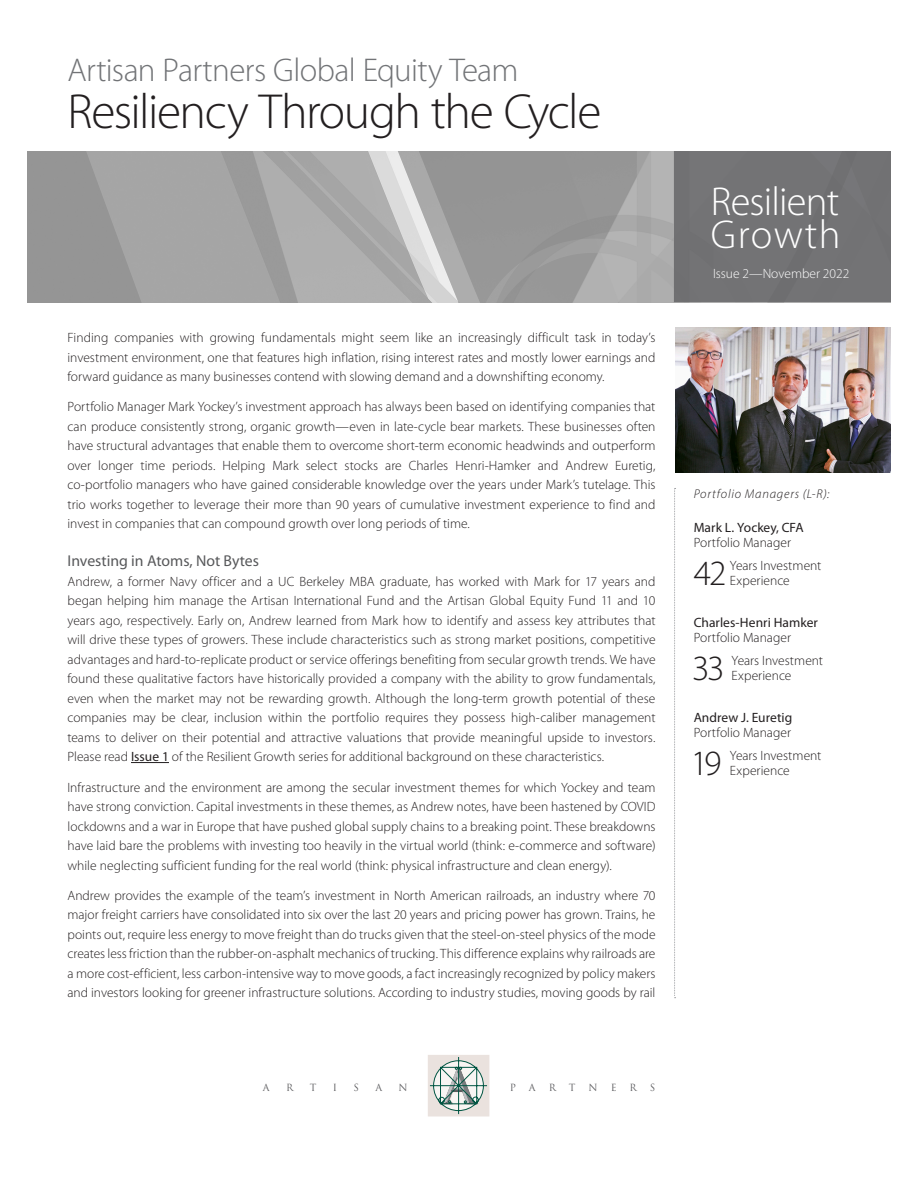
<style>
.page{position:relative;width:918px;height:1188px;background:#fff}
.page>*{position:absolute;margin:0;border:0;box-sizing:border-box;transform-origin:0 0}
.Performance_Team{font:300 49.5px "Myriad Pro";letter-spacing:-.03em;color:#231f20}
.t1{font:300 40.5px/33px "Myriad Pro";letter-spacing:-.02em;color:#fff}
.Body{font:300 35.7px "Myriad Pro";color:#231f20}
.Performance_Team-2{font:300 33px "Myriad Pro";letter-spacing:-.02em;color:#727477}
.Subs{font:15.75px "Myriad Pro";color:#57585a}
.Body-2{font:300 13.5px/19.5px "Myriad Pro";color:#231f20;text-align:justify}
.Body-3{font:13.5px/15px "Myriad Pro";color:#231f20}
.Table_Content_no_Lines{font:300 13.5px "Myriad Pro";color:#fff}
.Body-4{font:italic 12.75px "Myriad Variable Concept";letter-spacing:.06em;color:#231f20}
.t2{font:9.6px "Trajan Pro";color:#5a5a5d}
.s1{font-weight:400}
.s2{font-weight:300}
</style>
<div class="page">
<svg style="left:428px;top:1055px;width:61px;height:61px"></svg>
<hr style="left:131px;top:762px;width:38px;height:1px;background:#231f20">
<svg style="left:674px;top:488px;width:2px;height:510px"></svg>
<img style="left:675px;top:328px;width:216px;height:145px">
<img style="left:27px;top:151px;width:647px;height:151px">
<div style="left:674px;top:151px;width:217px;height:151px;background:#737375"></div>
<p class="Performance_Team-2" style="left:67px;top:52px;width:452px">Artisan Partners Global Equity Team</p>
<p class="Performance_Team" style="left:68px;top:84px;width:535px">Resiliency Through the Cycle</p>
<p class="Body-2" style="left:68px;top:328px;width:590px">Finding companies with growing fundamentals might seem like an increasingly difficult task in today’s investment environment, one that features high inflation, rising interest rates and mostly lower earnings and forward guidance as many businesses contend with slowing demand and a downshifting economy.</p>
<p class="Body-2" style="left:68px;top:397px;width:590px">Portfolio Manager Mark Yockey’s investment approach has always been based on identifying companies that can produce consistently strong, organic growth—even in late-cycle bear markets. These businesses often have structural advantages that enable them to overcome short-term economic headwinds and outperform over longer time periods. Helping Mark select stocks are Charles Henri-Hamker and Andrew Euretig, co-portfolio managers who have gained considerable knowledge over the years under Mark’s tutelage. This trio works together to leverage their more than 90 years of cumulative investment experience to find and invest in companies that can compound growth over long periods of time.</p>
<p class="Subs" style="left:68px;top:552px;width:193px">Investing in Atoms, Not Bytes</p>
<p class="Body-2" style="left:68px;top:572px;width:590px">Andrew, a former Navy officer and a UC Berkeley MBA graduate, has worked with Mark for 17 years and began helping him manage the Artisan International Fund and the Artisan Global Equity Fund 11 and 10 years ago, respectively. Early on, Andrew learned from Mark how to identify and assess key attributes that will drive these types of growers. These include characteristics such as strong market positions, competitive advantages and hard-to-replicate product or service offerings benefiting from secular growth trends. We have found these qualitative factors have historically provided a company with the ability to grow fundamentals, even when the market may not be rewarding growth. Although the long-term growth potential of these companies may be clear, inclusion within the portfolio requires they possess high-caliber management teams to deliver on their potential and attractive valuations that provide meaningful upside to investors.<br>Please read <span class="s1">Issue 1</span> of the Resilient Growth series for additional background on these characteristics.</p>
<p class="Body-2" style="left:68px;top:777px;width:590px">Infrastructure and the environment are among the secular investment themes for which Yockey and team have strong conviction. Capital investments in these themes, as Andrew notes, have been hastened by COVID lockdowns and a war in Europe that have pushed global supply chains to a breaking point. These breakdowns have laid bare the problems with investing too heavily in the virtual world (think: e-commerce and software) while neglecting sufficient funding for the real world (think: physical infrastructure and clean energy).</p>
<p class="Body-2" style="left:68px;top:886px;width:590px">Andrew provides the example of the team’s investment in North American railroads, an industry where 70 major freight carriers have consolidated into six over the last 20 years and pricing power has grown. Trains, he points out, require less energy to move freight than do trucks given that the steel-on-steel physics of the mode creates less friction than the rubber-on-asphalt mechanics of trucking. This difference explains why railroads are a more cost-efficient, less carbon-intensive way to move goods, a fact increasingly recognized by policy makers and investors looking for greener infrastructure solutions. According to industry studies, moving goods by rail</p>
<p class="t2" style="left:263px;top:1081px;width:8px">A</p>
<p class="t2" style="left:286px;top:1081px;width:9px">R</p>
<p class="t2" style="left:310px;top:1081px;width:8px">T</p>
<p class="t2" style="left:333px;top:1081px;width:6px">I</p>
<p class="t2" style="left:353px;top:1081px;width:7px">S</p>
<p class="t2" style="left:375px;top:1081px;width:8px">A</p>
<p class="t2" style="left:399px;top:1081px;width:11px">N</p>
<p class="t2" style="left:510px;top:1081px;width:8px">P</p>
<p class="t2" style="left:529px;top:1081px;width:8px">A</p>
<p class="t2" style="left:549px;top:1081px;width:9px">R</p>
<p class="t2" style="left:569px;top:1081px;width:8px">T</p>
<p class="t2" style="left:589px;top:1081px;width:11px">N</p>
<p class="t2" style="left:611px;top:1081px;width:7px">E</p>
<p class="t2" style="left:630px;top:1081px;width:9px">R</p>
<p class="t2" style="left:650px;top:1081px;width:7px">S</p>
<p class="t1" style="left:711px;top:186px;width:131px">Resilient<br>Growth</p>
<p class="Table_Content_no_Lines" style="left:713px;top:266px;width:138px">Issue 2—November 2022</p>
<p class="Body-4" style="left:694px;top:487px;width:137px">Portfolio Managers (L-R):</p>
<p class="Body-3" style="left:694px;top:520px;width:112px">Mark L. Yockey, CFA<br><span class="s2">Portfolio Manager</span></p>
<p class="Body" style="left:694px;top:554px;width:34px">42</p>
<p class="Body-2" style="left:730px;top:558px;width:93px;line-height:15px">Years Investment<br>Experience</p>
<p class="Body-3" style="left:694px;top:615px;width:126px">Charles-Henri Hamker<br><span class="s2">Portfolio Manager</span></p>
<p class="Body" style="left:692px;top:649px;width:34px">33</p>
<p class="Body-2" style="left:732px;top:654px;width:93px;line-height:15px">Years Investment<br>Experience</p>
<p class="Body-2" style="left:694px;top:711px;width:100px;line-height:15px"><span class="s1">Andrew J. Euretig<br></span>Portfolio Manager</p>
<p class="Body" style="left:691px;top:744px;width:32px">19</p>
<p class="Body-2" style="left:730px;top:749px;width:93px;line-height:15px">Years Investment<br>Experience</p>
</div>
